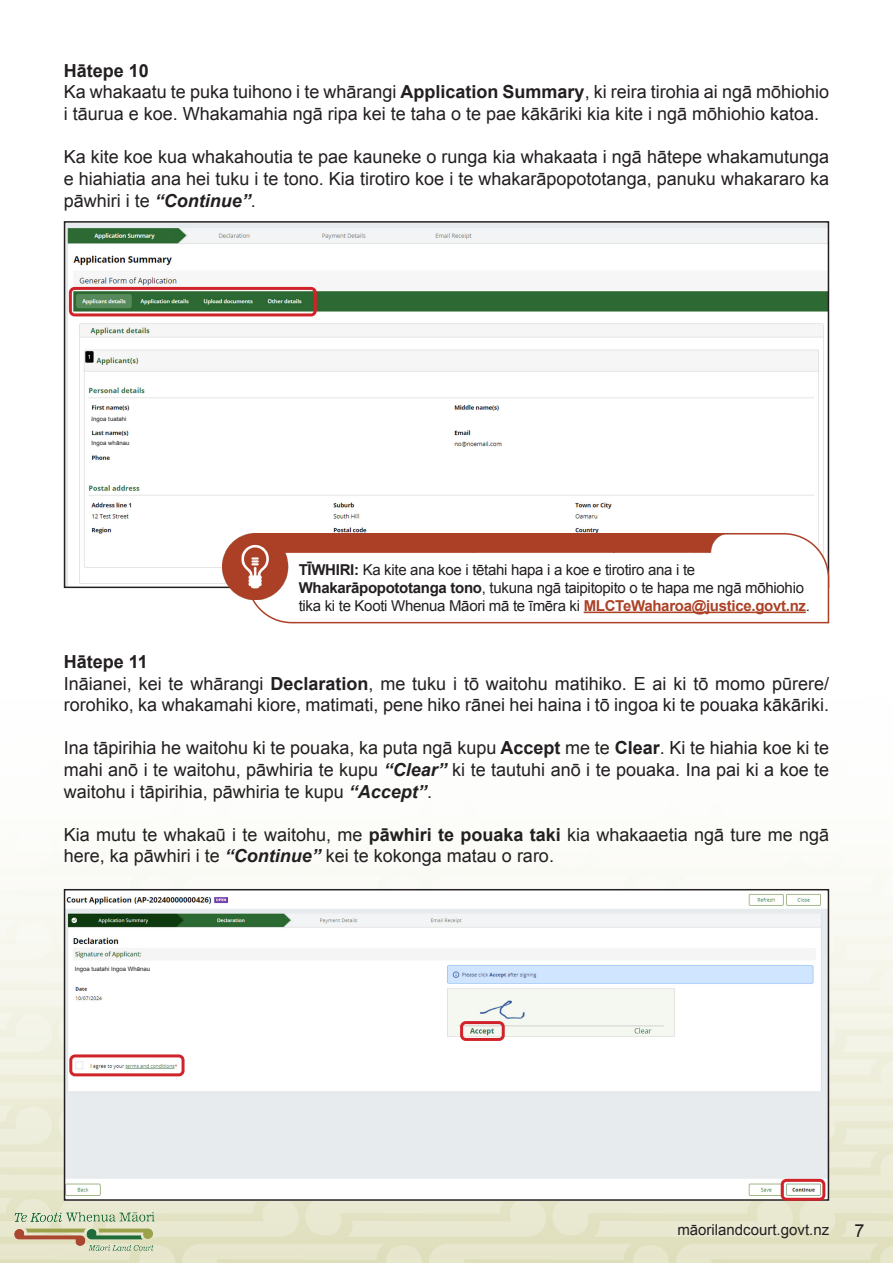
<style>
.page{position:relative;width:893px;height:1263px;background:#fff}
.page>*{position:absolute;margin:0;border:0;box-sizing:border-box;transform-origin:0 0}
.t1{font:18px/21.6px "Arial";color:#231f20}
.t2{font:700 18px "Arial";color:#231f20}
.t3{font:15px/18px "Arial";letter-spacing:-.02em;color:#231f20}
.t4{font:15px "Arial";color:#231f20}
.t5{font:6px "Arial";color:#231f20}
.s1{font-weight:700}
.s2{font-weight:700;font-style:italic}
.s3{font-weight:700;color:#ac4126}
</style>
<div class="page">
<img style="left:0;top:873px;width:893px;height:390px">
<img style="left:14px;top:1213px;width:140px;height:37px">
<img style="left:67px;top:892px;width:759px;height:306px">
<div style="left:75px;top:966px;width:106px;height:8px;background:#fff"></div>
<div style="left:64px;top:889px;width:765px;height:312px;border:2px solid #231f20"></div>
<div style="left:781px;top:1179px;width:44px;height:22px;border:3px solid #d1232a;border-radius:4px"></div>
<div style="left:460px;top:1021px;width:45px;height:20px;border:3px solid #d1232a;border-radius:4px"></div>
<div style="left:69px;top:1054px;width:116px;height:22px;border:3px solid #d1232a;border-radius:4px"></div>
<img style="left:67px;top:224px;width:759px;height:361px">
<div style="left:92px;top:416px;width:106px;height:8px;background:#fff"></div>
<div style="left:92px;top:441px;width:106px;height:8px;background:#fff"></div>
<div style="left:69px;top:287px;width:248px;height:29px;border:3px solid #d1232a;border-radius:4px"></div>
<svg style="left:246px;top:532px;width:584px;height:92px"></svg>
<img style="left:222px;top:533px;width:507px;height:66px">
<hr style="left:584px;top:612px;width:222px;height:1px;background:#ac4126">
<p class="t2" style="left:64px;top:59px;width:87px">Hātepe 10</p>
<p class="t1" style="left:64px;top:82px;width:767px">Ka whakaatu te puka tuihono i te whārangi <span class="s1">Application Summary</span>, ki reira tirohia ai ngā mōhiohio i tāurua e koe. Whakamahia ngā ripa kei te taha o te pae kākāriki kia kite i ngā mōhiohio katoa.</p>
<p class="t1" style="left:64px;top:146px;width:767px;text-align:justify">Ka kite koe kua whakahoutia te pae kauneke o runga kia whakaata i ngā hātepe whakamutunga e hiahiatia ana hei tuku i te tono. Kia tirotiro koe i te whakarāpopototanga, panuku whakararo ka pāwhiri i te <span class="s2">“Continue”</span>.</p>
<p class="t5" style="left:92px;top:415px;width:36px">Ingoa tuatahi</p>
<p class="t5" style="left:92px;top:439px;width:39px">Ingoa whānau</p>
<p class="t3" style="left:299px;top:561px;width:513px"><span class="s1">TĪWHIRI:</span> Ka kite ana koe i tētahi hapa i a koe e tirotiro ana i te<br><span class="s1">Whakarāpopototanga tono</span>, tukuna ngā taipitopito o te hapa me ngā mōhiohio tika ki te Kooti Whenua Māori mā te īmēra ki <span class="s3">MLCTeWaharoa@justice.govt.nz</span>.</p>
<p class="t2" style="left:64px;top:650px;width:86px">Hātepe 11</p>
<p class="t1" style="left:64px;top:673px;width:767px">Ināianei, kei te whārangi <span class="s1">Declaration</span>, me tuku i tō waitohu matihiko. E ai ki tō momo pūrere/ rorohiko, ka whakamahi kiore, matimati, pene hiko rānei hei haina i tō ingoa ki te pouaka kākāriki.</p>
<p class="t1" style="left:64px;top:737px;width:767px;text-align:justify">Ina tāpirihia he waitohu ki te pouaka, ka puta ngā kupu <span class="s1">Accept</span> me te <span class="s1">Clear</span>. Ki te hiahia koe ki te mahi anō i te waitohu, pāwhiria te kupu <span class="s2">“Clear”</span> ki te tautuhi anō i te pouaka. Ina pai ki a koe te waitohu i tāpirihia, pāwhiria te kupu <span class="s2">“Accept”</span>.</p>
<p class="t1" style="left:64px;top:824px;width:767px">Kia mutu te whakaū i te waitohu, me <span class="s1">pāwhiri te pouaka taki</span> kia whakaaetia ngā ture me ngā here, ka pāwhiri i te <span class="s2">“Continue”</span> kei te kokonga matau o raro.</p>
<p class="t5" style="left:75px;top:964px;width:77px">Ingoa tuatahi Ingoa Whānau</p>
<p class="t4" style="left:677px;top:1220px;width:153px">māorilandcourt.govt.nz</p>
<p class="t1" style="left:855px;top:1220px;width:12px">7</p>
</div>
